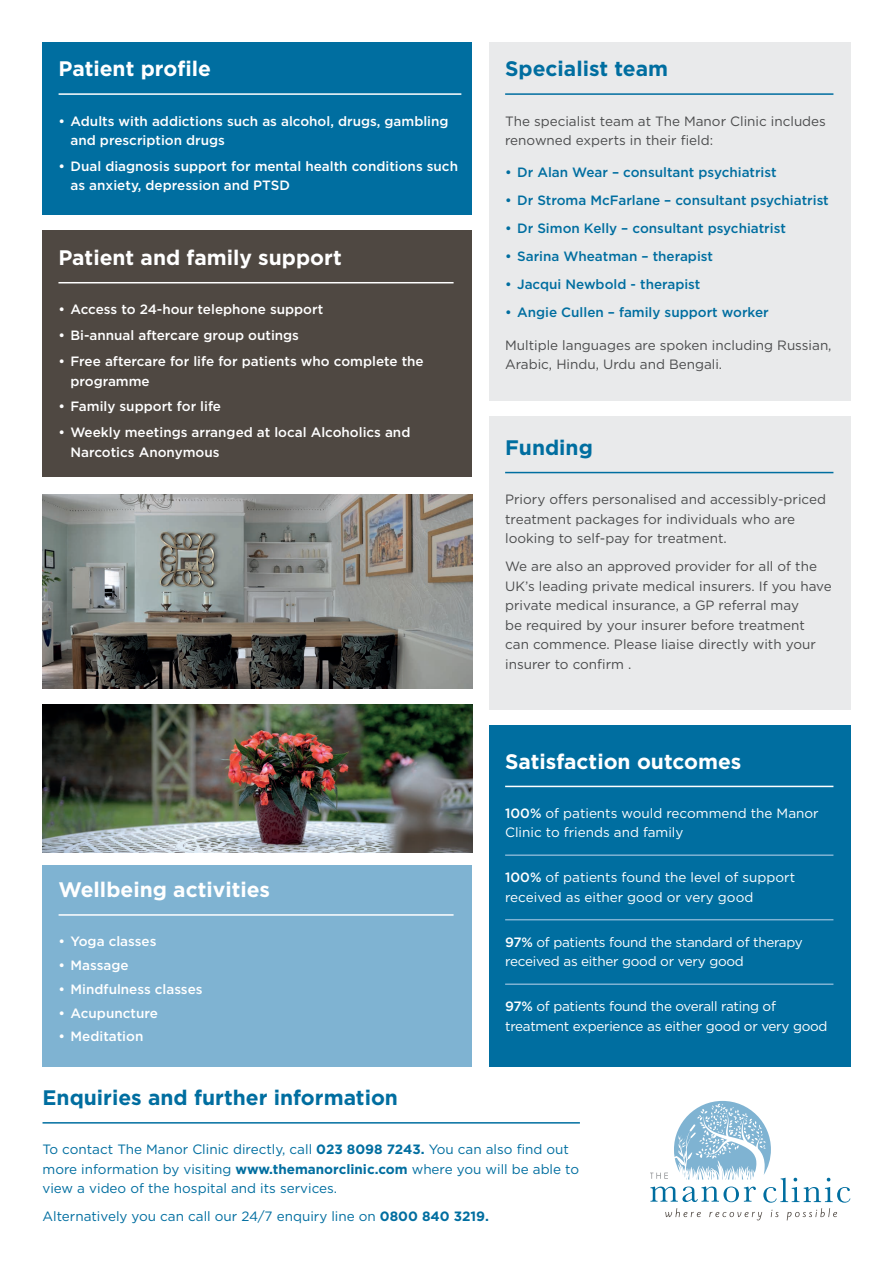
<style>
.page{position:relative;width:893px;height:1263px;background:#fff}
.page>*{position:absolute;margin:0;border:0;box-sizing:border-box;transform-origin:0 0}
.t1{font:700 21px "Gotham";color:#fff}
.t2{font:700 21px "Gotham";color:#006ea0}
.t3{font:13.5px/19.5px "Gotham";color:#4b4c4d}
.t4{font:500 13.5px/19.5px "Gotham";color:#fff}
.t5{font:13.5px/19.5px "Gotham";color:#006ea0}
.t6{font:500 13.5px "Gotham";color:#006ea0}
.t7{font:13.5px/19.5px "Gotham";letter-spacing:-.02em;color:#fff}
.t8{font:13.5px/19.5px "Gotham";color:#fff}
.s1{font-weight:500}
.s2{font-weight:700}
</style>
<div class="page">
<div style="left:43px;top:865px;width:429px;height:201px;background:#7fb3d2"></div>
<img style="left:43px;top:495px;width:429px;height:193px">
<div style="left:489px;top:43px;width:361px;height:358px;background:#e9eaeb"></div>
<div style="left:489px;top:417px;width:361px;height:293px;background:#e9eaeb"></div>
<img style="left:43px;top:704px;width:429px;height:149px">
<div style="left:43px;top:43px;width:429px;height:172px;background:#006ea0"></div>
<div style="left:43px;top:230px;width:429px;height:247px;background:#4f4842"></div>
<hr style="left:59px;top:93px;width:402px;height:2px;background:#fff">
<hr style="left:58px;top:282px;width:396px;height:1px;background:#fff">
<hr style="left:59px;top:914px;width:395px;height:2px;background:#fff">
<hr style="left:505px;top:93px;width:328px;height:2px;background:#006ea0">
<hr style="left:505px;top:472px;width:328px;height:1px;background:#006ea0">
<hr style="left:43px;top:1122px;width:537px;height:1px;background:#006ea0">
<div style="left:489px;top:725px;width:361px;height:341px;background:#006ea0"></div>
<hr style="left:505px;top:786px;width:328px;height:1px;background:#fff">
<hr style="left:505px;top:854px;width:328px;height:2px;background:#80b3d3">
<hr style="left:505px;top:919px;width:328px;height:1px;background:#80b3d3">
<hr style="left:505px;top:983px;width:328px;height:2px;background:#80b3d3">
<svg style="left:650px;top:1101px;width:200px;height:119px"></svg>
<h1 class="t1" style="left:59px;top:55px;width:154px">Patient profile</h1>
<p class="t4" style="left:71px;top:111px;width:379px;text-indent:-12px">• Adults with addictions such as alcohol, drugs, gambling and prescription drugs</p>
<p class="t4" style="left:71px;top:156px;width:389px;text-indent:-12px">• Dual diagnosis support for mental health conditions such as anxiety, depression and PTSD</p>
<h1 class="t1" style="left:58px;top:244px;width:285px">Patient and family support</h1>
<p class="t4" style="left:58px;top:300px;width:266px">• Access to 24-hour telephone support</p>
<p class="t4" style="left:58px;top:325px;width:242px">• Bi-annual aftercare group outings</p>
<p class="t4" style="left:70px;top:351px;width:355px;text-indent:-12px">• Free aftercare for life for patients who complete the programme</p>
<p class="t4" style="left:58px;top:397px;width:164px">• Family support for life</p>
<p class="t4" style="left:70px;top:423px;width:341px;text-indent:-12px">• Weekly meetings arranged at local Alcoholics and<br>Narcotics Anonymous</p>
<h1 class="t1" style="left:59px;top:876px;width:213px">Wellbeing activities</h1>
<p class="t4" style="left:59px;top:932px;width:99px">• Yoga classes</p>
<p class="t4" style="left:59px;top:955px;width:72px">• Massage</p>
<p class="t4" style="left:59px;top:979px;width:146px">• Mindfulness classes</p>
<p class="t4" style="left:59px;top:1003px;width:101px">• Acupuncture</p>
<p class="t4" style="left:59px;top:1027px;width:86px">• Meditation</p>
<h1 class="t2" style="left:505px;top:55px;width:164px">Specialist team</h1>
<p class="t3" style="left:505px;top:111px;width:322px">The specialist team at The Manor Clinic includes renowned experts in their field:</p>
<p class="t6" style="left:505px;top:164px;width:273px">• Dr Alan Wear – consultant psychiatrist</p>
<p class="t6" style="left:505px;top:192px;width:325px">• Dr Stroma McFarlane – consultant psychiatrist</p>
<p class="t6" style="left:505px;top:220px;width:282px">• Dr Simon Kelly – consultant psychiatrist</p>
<p class="t6" style="left:505px;top:248px;width:209px">• Sarina Wheatman – therapist</p>
<p class="t6" style="left:505px;top:276px;width:197px">• Jacqui Newbold - therapist</p>
<p class="t6" style="left:505px;top:304px;width:265px">• Angie Cullen – family support worker</p>
<p class="t3" style="left:505px;top:335px;width:328px">Multiple languages are spoken including Russian,<br>Arabic, Hindu, Urdu and Bengali.</p>
<h1 class="t2" style="left:505px;top:433px;width:89px">Funding</h1>
<p class="t3" style="left:505px;top:489px;width:322px">Priory offers personalised and accessibly-priced treatment packages for individuals who are looking to self-pay for treatment.</p>
<p class="t3" style="left:505px;top:556px;width:328px">We are also an approved provider for all of the UK’s leading private medical insurers. If you have private medical insurance, a GP referral may<br>be required by your insurer before treatment can commence. Please liaise directly with your insurer to confirm .</p>
<h1 class="t1" style="left:505px;top:747px;width:238px">Satisfaction outcomes</h1>
<p class="t8" style="left:505px;top:803px;width:315px"><span class="s1">100%</span> of patients would recommend the Manor<br>Clinic to friends and family</p>
<p class="t8" style="left:505px;top:868px;width:292px"><span class="s1">100%</span> of patients found the level of support received as either good or very good</p>
<p class="t7" style="left:505px;top:932px;width:299px"><span class="s1">97%</span> of patients found the standard of therapy received as either good or very good</p>
<p class="t7" style="left:505px;top:997px;width:324px"><span class="s1">97%</span> of patients found the overall rating of treatment experience as either good or very good</p>
<h1 class="t2" style="left:43px;top:1084px;width:357px">Enquiries and further information</h1>
<p class="t5" style="left:43px;top:1139px;width:538px">To contact The Manor Clinic directly, call <span class="s2">023 8098 7243.</span> You can also find out more information by visiting <span class="s2">www.themanorclinic.com</span> where you will be able to view a video of the hospital and its services.</p>
<p class="t5" style="left:43px;top:1206px;width:448px">Alternatively you can call our 24/7 enquiry line on <span class="s2">0800 840 3219.</span></p>
</div>
